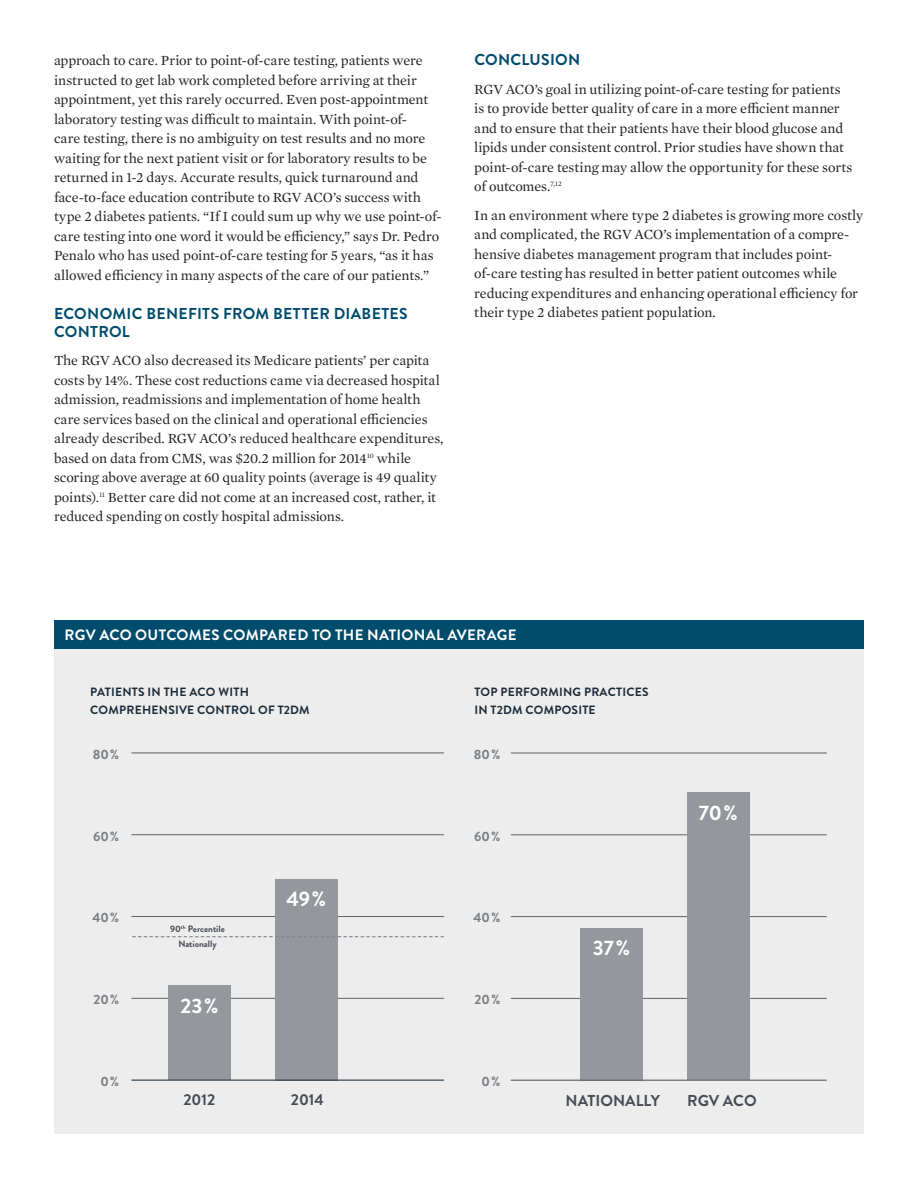
<style>
.page{position:relative;width:918px;height:1188px;background:#fff}
.page>*{position:absolute;margin:0;border:0;box-sizing:border-box;transform-origin:0 0}
._03_ColumnText{font:700 20.85px "Brandon Grotesque";color:#fff}
.Body_Subhead_12_15{font:700 15.75px/18px "Brandon Grotesque";letter-spacing:.02em;color:#004c6c}
._03_ColumnText-2{font:700 15.75px "Brandon Grotesque";color:#474c55}
.body_subhead_RULES{font:700 15px "Brandon Grotesque";letter-spacing:.02em;color:#fff}
.Body_Text_11_16{font:14.25px/19.5px "Mercury Text G1";letter-spacing:-.005em;color:#231f20}
._03_ColumnText-3{font:700 13.35px "Brandon Grotesque";color:#797d82}
._03_ColumnText-4{font:700 12px/18px "Brandon Grotesque";letter-spacing:.02em;color:#1c2b39}
._03_ColumnText-5{font:700 9.15px/14.9px "Brandon Grotesque";color:#474c55;text-align:center}
</style>
<div class="page">
<div style="left:54px;top:649px;width:810px;height:485px;background:#ecedec"></div>
<hr style="left:131px;top:998px;width:313px;height:1px;background:#626264">
<hr style="left:131px;top:916px;width:313px;height:1px;background:#626264">
<hr style="left:131px;top:834px;width:313px;height:1px;background:#626264">
<hr style="left:131px;top:753px;width:313px;height:1px;background:#626264">
<div style="left:168px;top:985px;width:63px;height:95px;background:#94989d"></div>
<div style="left:275px;top:879px;width:63px;height:201px;background:#94989d"></div>
<svg style="left:132px;top:936px;width:312px;height:1px"></svg>
<hr style="left:131px;top:1080px;width:313px;height:1px;background:#2d3a48">
<hr style="left:511px;top:998px;width:316px;height:1px;background:#626264">
<hr style="left:511px;top:916px;width:316px;height:1px;background:#626264">
<hr style="left:511px;top:835px;width:316px;height:1px;background:#626264">
<hr style="left:511px;top:753px;width:316px;height:1px;background:#626264">
<div style="left:580px;top:928px;width:63px;height:152px;background:#94989d"></div>
<div style="left:687px;top:793px;width:63px;height:287px;background:#94989d"></div>
<hr style="left:511px;top:1080px;width:316px;height:1px;background:#626264">
<div style="left:54px;top:620px;width:810px;height:29px;background:#004c6c"></div>
<p class="Body_Text_11_16" style="left:54px;top:50px;width:389px">approach to care. Prior to point-of-care testing, patients were instructed to get lab work completed before arriving at their appointment, yet this rarely occurred. Even post-appointment laboratory testing was difficult to maintain. With point-of-<br>care testing, there is no ambiguity on test results and no more waiting for the next patient visit or for laboratory results to be returned in 1-2 days. Accurate results, quick turnaround and face-to-face education contribute to RGV ACO’s success with type 2 diabetes patients. “If I could sum up why we use point-of&shy;care testing into one word it would be efficiency,” says Dr. Pedro Penalo who has used point-of-care testing for 5 years, “as it has allowed efficiency in many aspects of the care of our patients.”</p>
<p class="Body_Subhead_12_15" style="left:54px;top:305px;width:355px">ECONOMIC BENEFITS FROM BETTER DIABETES<br>CONTROL</p>
<p class="Body_Text_11_16" style="left:54px;top:350px;width:391px">The RGV ACO also decreased its Medicare patients’ per capita costs by 14%. These cost reductions came via decreased hospital admission, readmissions and implementation of home health care services based on the clinical and operational efficiencies already described. RGV ACO’s reduced healthcare expenditures, based on data from CMS, was $20.2 million for 2014<sup>10</sup> while scoring above average at 60 quality points (average is 49 quality points).<sup>11</sup> Better care did not come at an increased cost, rather, it reduced spending on costly hospital admissions.</p>
<p class="Body_Subhead_12_15" style="left:474px;top:51px;width:108px">CONCLUSION</p>
<p class="Body_Text_11_16" style="left:474px;top:78px;width:380px">RGV ACO’s goal in utilizing point-of-care testing for patients is to provide better quality of care in a more efficient manner and to ensure that their patients have their blood glucose and lipids under consistent control. Prior studies have shown that point-of-care testing may allow the opportunity for these sorts of outcomes.<sup>7,12</sup></p>
<p class="Body_Text_11_16" style="left:474px;top:204px;width:390px">In an environment where type 2 diabetes is growing more costly and complicated, the RGV ACO’s implementation of a compre&shy;hensive diabetes management program that includes point&shy;of-care testing has resulted in better patient outcomes while reducing expenditures and enhancing operational efficiency for their type 2 diabetes patient population.</p>
<p class="body_subhead_RULES" style="left:65px;top:624px;width:454px">RGV ACO OUTCOMES COMPARED TO THE NATIONAL AVERAGE</p>
<p class="_03_ColumnText-4" style="left:90px;top:683px;width:221px">PATIENTS IN THE ACO WITH<br>COMPREHENSIVE CONTROL OF T2DM</p>
<p class="_03_ColumnText-4" style="left:474px;top:683px;width:176px">TOP PERFORMING PRACTICES<br>IN T2DM COMPOSITE</p>
<p class="_03_ColumnText-3" style="left:93px;top:745px;width:28px">80%</p>
<p class="_03_ColumnText-3" style="left:474px;top:745px;width:28px">80%</p>
<p class="_03_ColumnText" style="left:699px;top:799px;width:40px">70%</p>
<p class="_03_ColumnText-3" style="left:93px;top:827px;width:28px">60%</p>
<p class="_03_ColumnText-3" style="left:474px;top:827px;width:28px">60%</p>
<p class="_03_ColumnText" style="left:286px;top:885px;width:41px">49%</p>
<p class="_03_ColumnText-3" style="left:92px;top:908px;width:28px">40%</p>
<p class="_03_ColumnText-3" style="left:474px;top:908px;width:28px">40%</p>
<p class="_03_ColumnText-5" style="left:170px;top:922px;width:56px">90<sup>th</sup> Percentile<br>Nationally</p>
<p class="_03_ColumnText" style="left:593px;top:934px;width:39px">37%</p>
<p class="_03_ColumnText-3" style="left:94px;top:990px;width:27px">20%</p>
<p class="_03_ColumnText" style="left:181px;top:991px;width:39px">23%</p>
<p class="_03_ColumnText-3" style="left:475px;top:990px;width:27px">20%</p>
<p class="_03_ColumnText-3" style="left:100px;top:1072px;width:20px">0%</p>
<p class="_03_ColumnText-3" style="left:482px;top:1072px;width:20px">0%</p>
<p class="_03_ColumnText-2" style="left:183px;top:1089px;width:33px">2012</p>
<p class="_03_ColumnText-2" style="left:291px;top:1089px;width:35px">2014</p>
<p class="_03_ColumnText-2" style="left:566px;top:1089px;width:96px">NATIONALLY</p>
<p class="_03_ColumnText-2" style="left:687px;top:1089px;width:71px">RGV ACO</p>
</div>
